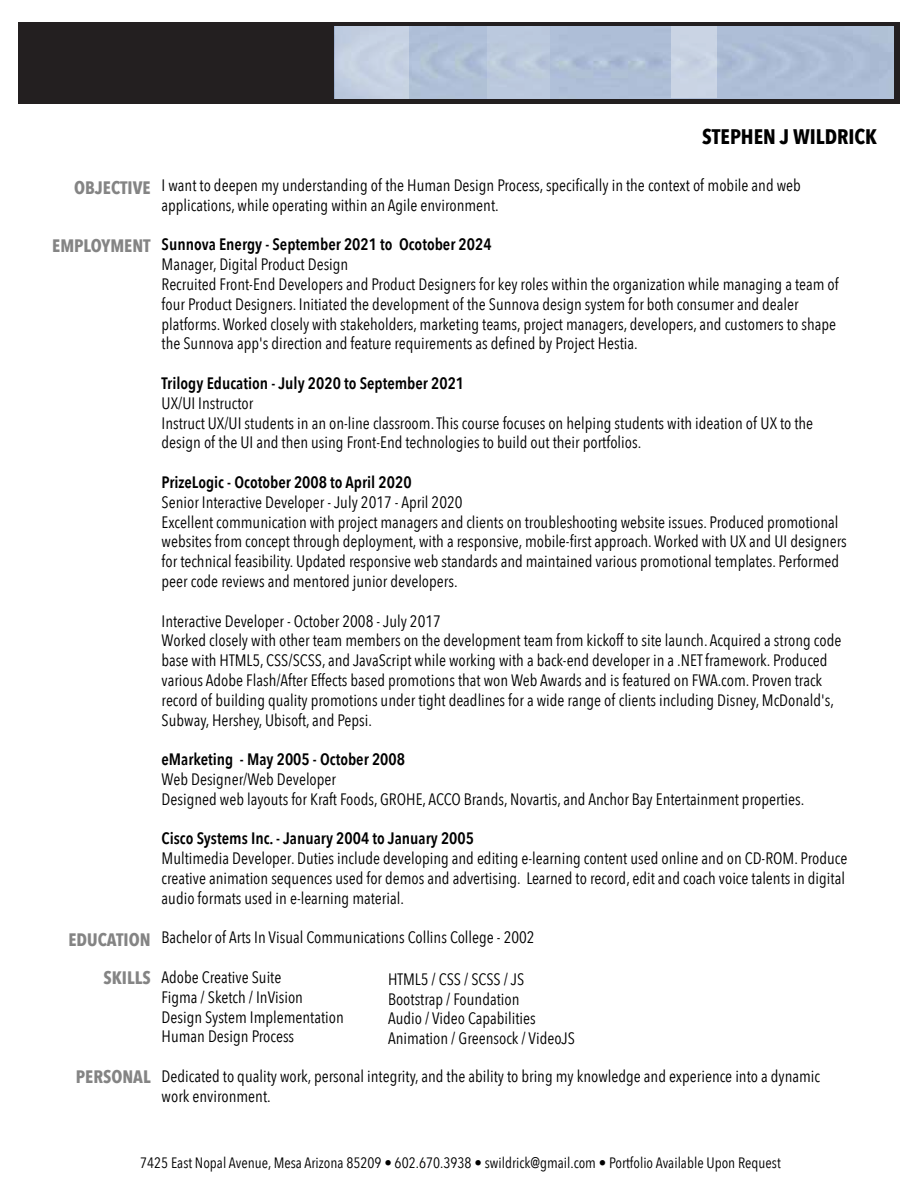
<style>
.page{position:relative;width:918px;height:1188px;background:#fff}
.page>*{position:absolute;margin:0;border:0;box-sizing:border-box;transform-origin:0 0}
.t1{font:700 21px "Avenir Next Condensed";color:#000}
.t2{font:700 18px/38.7px "Avenir Next Condensed";color:#848484;text-align:right}
.t3{font:16.5px/19.8px "Avenir Next Condensed";color:#000}
.t4{font:600 16.5px "Avenir Next Condensed";color:#000}
.t5{font:15px "Avenir Next Condensed";color:#000}
.s1{font-weight:700;font-size:18px;color:#848484}
</style>
<div class="page">
<div style="left:18px;top:22px;width:882px;height:81px;background:#231f20"></div>
<div style="left:334px;top:27px;width:559px;height:72px;background:#aebed7"></div>
<div style="left:336px;top:27px;width:73px;height:72px;background:#c6d1e2"></div>
<div style="left:488px;top:27px;width:62px;height:72px;background:#bbc9de"></div>
<div style="left:671px;top:27px;width:45px;height:71px;background:#cad4e4"></div>
<p class="t1" style="left:702px;top:124px;width:176px">STEPHEN J WILDRICK</p>
<p class="t3" style="left:162px;top:175px;width:641px;text-indent:-87px"><span class="s1">OBJECTIVE</span> I want to deepen my understanding of the Human Design Process, specifically in the context of mobile and web applications, while operating within an Agile environment.</p>
<p class="t4" style="left:162px;top:230px;width:332px">Sunnova Energy - September 2021 to Ocotober 2024</p>
<p class="t3" style="left:162px;top:254px;width:679px">Manager, Digital Product Design<br>Recruited Front-End Developers and Product Designers for key roles within the organization while managing a team of four Product Designers. Initiated the development of the Sunnova design system for both consumer and dealer platforms. Worked closely with stakeholders, marketing teams, project managers, developers, and customers to shape the Sunnova app's direction and feature requirements as defined by Project Hestia.</p>
<p class="t4" style="left:162px;top:369px;width:304px">Trilogy Education - July 2020 to September 2021</p>
<p class="t3" style="left:162px;top:392px;width:653px">UX/UI Instructor<br>Instruct UX/UI students in an on-line classroom. This course focuses on helping students with ideation of UX to the design of the UI and then using Front-End technologies to build out their portfolios.</p>
<p class="t4" style="left:162px;top:468px;width:252px">PrizeLogic - Ocotober 2008 to April 2020</p>
<p class="t3" style="left:162px;top:491px;width:687px">Senior Interactive Developer - July 2017 - April 2020<br>Excellent communication with project managers and clients on troubleshooting website issues. Produced promotional websites from concept through deployment, with a responsive, mobile-first approach. Worked with UX and UI designers for technical feasibility. Updated responsive web standards and maintained various promotional templates. Performed peer code reviews and mentored junior developers.</p>
<p class="t3" style="left:162px;top:610px;width:681px">Interactive Developer - October 2008 - July 2017<br>Worked closely with other team members on the development team from kickoff to site launch. Acquired a strong code base with HTML5, CSS/SCSS, and JavaScript while working with a back-end developer in a .NET framework. Produced various Adobe Flash/After Effects based promotions that won Web Awards and is featured on FWA.com. Proven track record of building quality promotions under tight deadlines for a wide range of clients including Disney, McDonald's, Subway, Hershey, Ubisoft, and Pepsi.</p>
<p class="t4" style="left:162px;top:745px;width:245px">eMarketing - May 2005 - October 2008</p>
<p class="t3" style="left:162px;top:769px;width:644px">Web Designer/Web Developer<br>Designed web layouts for Kraft Foods, GROHE, ACCO Brands, Novartis, and Anchor Bay Entertainment properties.</p>
<p class="t4" style="left:162px;top:824px;width:314px">Cisco Systems Inc. - January 2004 to January 2005</p>
<p class="t3" style="left:162px;top:848px;width:687px">Multimedia Developer. Duties include developing and editing e-learning content used online and on CD-ROM. Produce creative animation sequences used for demos and advertising. Learned to record, edit and coach voice talents in digital audio formats used in e-learning material.</p>
<p class="t3" style="left:162px;top:927px;width:375px">Bachelor of Arts In Visual Communications Collins College - 2002</p>
<p class="t3" style="left:162px;top:967px;width:184px">Adobe Creative Suite<br>Figma / Sketch / InVision<br>Design System Implementation<br>Human Design Process</p>
<p class="t3" style="left:162px;top:1066px;width:660px">Dedicated to quality work, personal integrity, and the ability to bring my knowledge and experience into a dynamic work environment.</p>
<p class="t2" style="left:52px;top:226px;width:100px">EMPLOYMENT</p>
<p class="t2" style="left:69px;top:920px;width:84px">EDUCATION<br>SKILLS</p>
<p class="t3" style="left:388px;top:968px;width:189px">HTML5 / CSS / SCSS / JS<br>Bootstrap / Foundation<br>Audio / Video Capabilities<br>Animation / Greensock / VideoJS</p>
<p class="t2" style="left:76px;top:1057px;width:76px">PERSONAL</p>
<p class="t5" style="left:140px;top:1150px;width:642px">7425 East Nopal Avenue, Mesa Arizona 85209 • 602.670.3938 • swildrick@gmail.com • Portfolio Available Upon Request</p>
</div>
